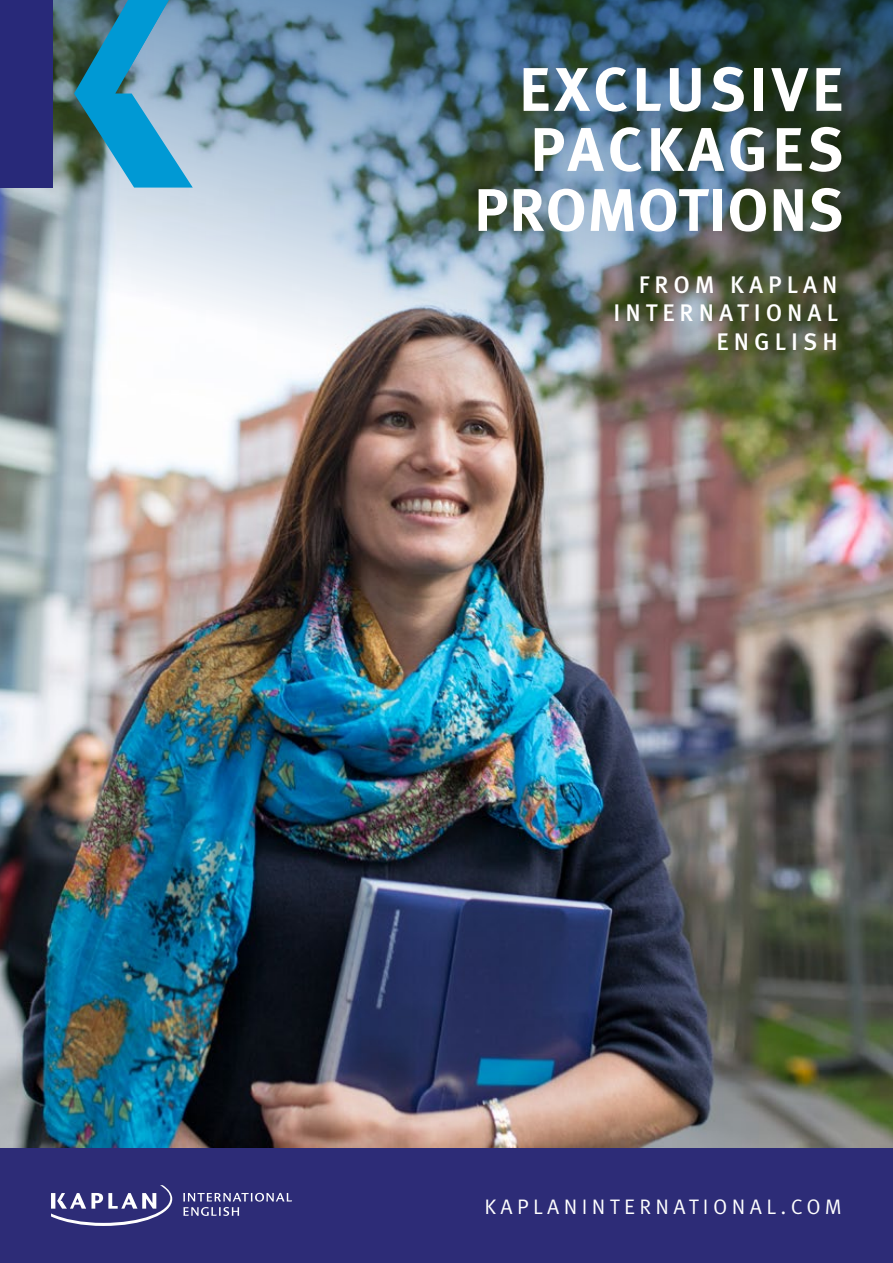
<style>
.page{position:relative;width:893px;height:1263px;background:#fff}
.page>*{position:absolute;margin:0;border:0;box-sizing:border-box;transform-origin:0 0}
.t1{font:700 61.5px/60px "Meta Pro";letter-spacing:.06em;color:#fff}
.t2{font:700 60px "Meta Pro";letter-spacing:.01em;color:#fff}
.t3{font:500 24px/28.8px "Meta Pro";letter-spacing:.21em;color:#fff;text-align:right}
.t4{font:21px "Meta Pro Norm";letter-spacing:.21em;color:#fff}
</style>
<div class="page">
<img style="left:0;top:0;width:893px;height:1148px">
<div style="left:0;top:1148px;width:893px;height:115px;background:#2d2c77"></div>
<svg style="left:51px;top:1185px;width:121px;height:41px"></svg>
<svg style="left:183px;top:1193px;width:109px;height:23px"></svg>
<div style="left:0;top:0;width:52px;height:188px;background:#282979"></div>
<svg style="left:74px;top:0;width:119px;height:188px;background:#4694b1"></svg>
<h1 class="t1" style="left:519px;top:56px;width:326px">EXCLUSIVE<br>PACKAGES</h1>
<h2 class="t2" style="left:474px;top:163px;width:371px">PROMOTIONS</h2>
<p class="t3" style="left:613px;top:268px;width:226px">FROM KAPLAN<br>INTERNATIONAL<br>ENGLISH</p>
<p class="t4" style="left:484px;top:1190px;width:359px">KAPLANINTERNATIONAL.COM</p>
</div>
